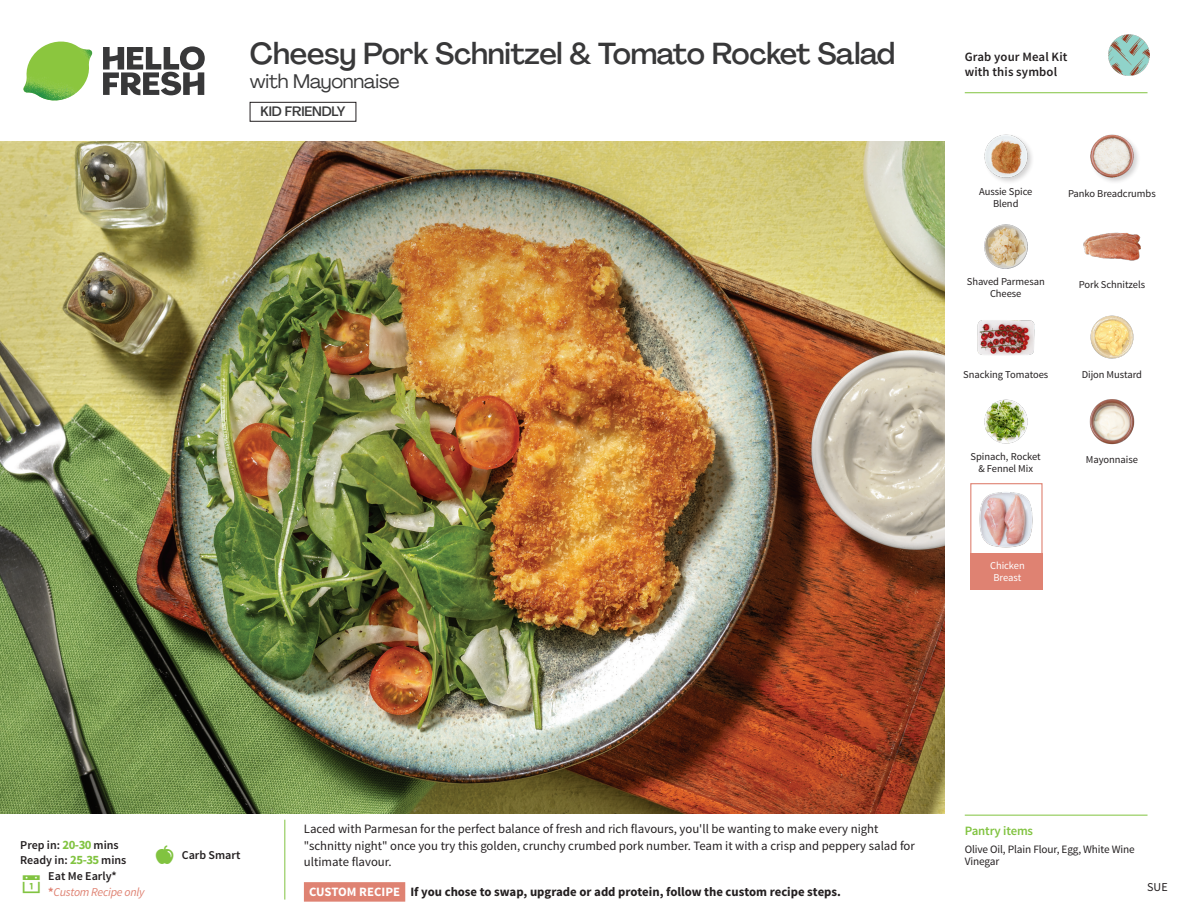
<style>
.page{position:relative;width:1188px;height:918px;background:#fff}
.page>*{position:absolute;margin:0;border:0;box-sizing:border-box;transform-origin:0 0}
._15_Titel_UK{font:500 30px "Agrandir";letter-spacing:-.01em;color:#383839}
._15_Titel_UK-2{font:19.5px "Agrandir";letter-spacing:-.01em;color:#383839}
.t1{font:500 13.5px "Agrandir";letter-spacing:-.01em;color:#383839}
.Step_6_Text_AU{font:12.75px/16.5px "Source Sans Pro";color:#231f20}
.Step_6_Text_AU-2{font:700 12.75px "Source Sans Pro";color:#231f20}
.t2{font:600 12.75px/15px "Source Sans Pro";letter-spacing:.01em;color:#231f20}
._04_Headers_Front{font:600 12.75px "Source Sans Pro";letter-spacing:-.01em;color:#81c340}
._04_Intro{font:600 12px "Source Sans Pro";color:#231f20}
._04_Intro-2{font:italic 12px "Source Sans Pro";letter-spacing:-.02em;color:#df8272}
.t3{font:12px "Source Sans Pro";color:#231f20}
._05_Pantry{font:11.25px/12px "Source Sans Pro";letter-spacing:-.01em;color:#231f20}
._18_FRONT_ingredient{font:10.5px/12px "Source Sans Pro";letter-spacing:-.005em;color:#231f20;text-align:center}
._18_FRONT_ingredient-2{font:10.5px/12px "Source Sans Pro";letter-spacing:-.005em;color:#fff;text-align:center}
.s1{color:#fff}
.s2{font-weight:700;font-size:12.75px;color:#81c340}
.s3{font-weight:700;font-style:normal}
</style>
<div class="page">
<svg style="left:103px;top:46px;width:102px;height:49px"></svg>
<img style="left:23px;top:42px;width:69px;height:59px">
<svg style="left:284px;top:819px;width:122px;height:83px"></svg>
<img style="left:0;top:142px;width:945px;height:672px">
<div style="left:970px;top:483px;width:73px;height:72px;border:1px solid #df8272"></div>
<div style="left:970px;top:553px;width:73px;height:37px;background:#df8272"></div>
<img style="left:979px;top:492px;width:54px;height:56px">
<div style="left:250px;top:102px;width:106px;height:19px;border:1px solid #231f20"></div>
<img style="left:1090px;top:315px;width:44px;height:44px">
<img style="left:1089px;top:399px;width:46px;height:46px">
<img style="left:984px;top:399px;width:44px;height:45px">
<img style="left:977px;top:320px;width:57px;height:35px">
<img style="left:984px;top:224px;width:44px;height:45px">
<img style="left:1083px;top:232px;width:58px;height:29px">
<img style="left:984px;top:134px;width:48px;height:48px">
<img style="left:1090px;top:134px;width:48px;height:48px">
<img style="left:1108px;top:35px;width:41px;height:41px">
<hr style="left:965px;top:815px;width:183px;height:1px;background:#81c340">
<hr style="left:965px;top:92px;width:183px;height:1px;background:#81c340">
<p class="_15_Titel_UK" style="left:250px;top:35px;width:647px">Cheesy Pork Schnitzel &amp; Tomato Rocket Salad</p>
<p class="_15_Titel_UK-2" style="left:250px;top:69px;width:151px">with Mayonnaise</p>
<p class="t1" style="left:261px;top:103px;width:86px">KID FRIENDLY</p>
<p class="t2" style="left:965px;top:50px;width:104px">Grab your Meal Kit with this symbol</p>
<p class="_18_FRONT_ingredient" style="left:979px;top:186px;width:55px">Aussie Spice</p>
<p class="_18_FRONT_ingredient" style="left:1068px;top:188px;width:89px">Panko Breadcrumbs</p>
<p class="_18_FRONT_ingredient" style="left:993px;top:198px;width:27px">Blend</p>
<p class="_18_FRONT_ingredient" style="left:967px;top:276px;width:79px">Shaved Parmesan<br>Cheese</p>
<p class="_18_FRONT_ingredient" style="left:1079px;top:278px;width:68px">Pork Schnitzels</p>
<p class="_18_FRONT_ingredient" style="left:963px;top:369px;width:87px">Snacking Tomatoes</p>
<p class="_18_FRONT_ingredient" style="left:1082px;top:369px;width:62px">Dijon Mustard</p>
<p class="_18_FRONT_ingredient" style="left:971px;top:451px;width:72px">Spinach,<span class="s1">.</span>Rocket &amp; Fennel Mix</p>
<p class="_18_FRONT_ingredient-2" style="left:990px;top:560px;width:36px">Chicken<br>Breast</p>
<p class="_18_FRONT_ingredient" style="left:1086px;top:453px;width:54px">Mayonnaise</p>
<p class="_04_Intro" style="left:20px;top:838px;width:100px">Prep in: <span class="s2">20-30</span> mins</p>
<p class="_04_Intro" style="left:20px;top:853px;width:108px">Ready in: <span class="s2">25-35</span> mins</p>
<p class="_04_Intro" style="left:48px;top:869px;width:70px">Eat Me Early*</p>
<p class="_04_Intro-2" style="left:48px;top:885px;width:98px"><span class="s3">*</span>Custom Recipe only</p>
<p class="_04_Intro" style="left:182px;top:847px;width:60px">Carb Smart</p>
<p class="Step_6_Text_AU" style="left:304px;top:821px;width:613px">Laced with Parmesan for the perfect balance of fresh and rich flavours, you'll be wanting to make every night "schnitty night" once you try this golden, crunchy crumbed pork number. Team it with a crisp and peppery salad for ultimate flavour.</p>
<p class="Step_6_Text_AU-2" style="left:309px;top:883px;width:533px"><span class="s1">CUSTOM RECIPE</span> If you chose to swap, upgrade or add protein, follow the custom recipe steps.</p>
<p class="_04_Headers_Front" style="left:965px;top:822px;width:70px">Pantry items</p>
<p class="_05_Pantry" style="left:965px;top:844px;width:172px">Olive Oil, Plain Flour, Egg, White Wine<br>Vinegar</p>
<p class="t3" style="left:1147px;top:879px;width:22px">SUE</p>
</div>
